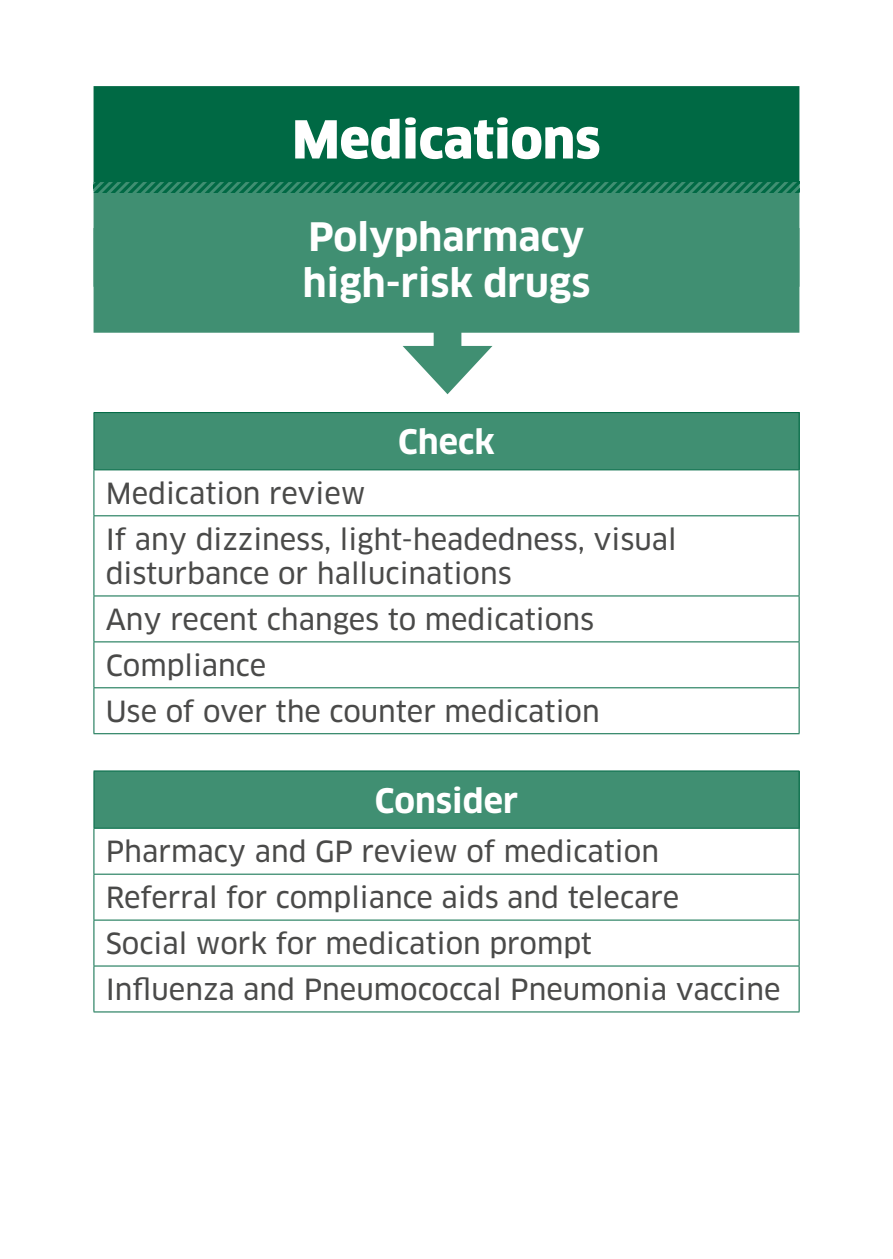
<style>
.page{position:relative;width:893px;height:1259px;background:#fff}
.page>*{position:absolute;margin:0;border:0;box-sizing:border-box;transform-origin:0 0}
.t1{font:900 51px "Clan Pro";color:#fff}
.t2{font:700 38.4px/45.9px "Clan Pro";color:#fff}
.t3{font:700 33px "Clan Pro";color:#fff}
.t4{font:28.5px/45.9px "Clan Pro News";color:#4a4a49}
</style>
<div class="page">
<div style="left:94px;top:86px;width:705px;height:105px;background:#006944"></div>
<div style="left:94px;top:182px;width:705px;height:105px;background:#408f72"></div>
<div style="left:94px;top:228px;width:705px;height:105px;background:#408f72"></div>
<svg style="left:94px;top:182px;width:705px;height:11px"></svg>
<div style="left:434px;top:315px;width:27px;height:50px;background:#408f72"></div>
<svg style="left:403px;top:346px;width:89px;height:48px"></svg>
<div style="left:94px;top:412px;width:705px;height:58px;background:#408f72"></div>
<svg style="left:94px;top:470px;width:705px;height:263px"></svg>
<hr style="left:94px;top:412px;width:705px;height:1px;background:#006944">
<hr style="left:93px;top:413px;width:1px;height:56px;background:#006944">
<hr style="left:799px;top:413px;width:1px;height:56px;background:#006944">
<hr style="left:94px;top:469px;width:705px;height:1px;background:#006944">
<hr style="left:93px;top:470px;width:1px;height:45px;background:#006944">
<hr style="left:799px;top:470px;width:1px;height:45px;background:#006944">
<hr style="left:94px;top:515px;width:705px;height:1px;background:#006944">
<hr style="left:93px;top:516px;width:1px;height:79px;background:#006944">
<hr style="left:799px;top:516px;width:1px;height:79px;background:#006944">
<hr style="left:94px;top:595px;width:705px;height:1px;background:#006944">
<hr style="left:93px;top:596px;width:1px;height:45px;background:#006944">
<hr style="left:799px;top:596px;width:1px;height:45px;background:#006944">
<hr style="left:94px;top:641px;width:705px;height:1px;background:#006944">
<hr style="left:93px;top:642px;width:1px;height:45px;background:#006944">
<hr style="left:799px;top:642px;width:1px;height:45px;background:#006944">
<hr style="left:94px;top:687px;width:705px;height:1px;background:#006944">
<hr style="left:93px;top:688px;width:1px;height:45px;background:#006944">
<hr style="left:799px;top:688px;width:1px;height:45px;background:#006944">
<hr style="left:94px;top:733px;width:705px;height:1px;background:#006944">
<div style="left:94px;top:771px;width:705px;height:57px;background:#408f72"></div>
<svg style="left:94px;top:828px;width:705px;height:183px"></svg>
<hr style="left:94px;top:770px;width:705px;height:1px;background:#006944">
<hr style="left:93px;top:771px;width:1px;height:57px;background:#006944">
<hr style="left:799px;top:771px;width:1px;height:57px;background:#006944">
<hr style="left:94px;top:827px;width:705px;height:1px;background:#006944">
<hr style="left:93px;top:828px;width:1px;height:46px;background:#006944">
<hr style="left:799px;top:828px;width:1px;height:46px;background:#006944">
<hr style="left:94px;top:873px;width:705px;height:1px;background:#006944">
<hr style="left:93px;top:874px;width:1px;height:45px;background:#006944">
<hr style="left:799px;top:874px;width:1px;height:45px;background:#006944">
<hr style="left:94px;top:919px;width:705px;height:1px;background:#006944">
<hr style="left:93px;top:920px;width:1px;height:45px;background:#006944">
<hr style="left:799px;top:920px;width:1px;height:45px;background:#006944">
<hr style="left:94px;top:965px;width:705px;height:1px;background:#006944">
<hr style="left:93px;top:966px;width:1px;height:45px;background:#006944">
<hr style="left:799px;top:966px;width:1px;height:45px;background:#006944">
<hr style="left:94px;top:1011px;width:705px;height:1px;background:#006944">
<h1 class="t1" style="left:292px;top:109px;width:310px">Medications</h1>
<h2 class="t2" style="left:303px;top:214px;width:289px">Polypharmacy high-risk drugs</h2>
<p class="t3" style="left:398px;top:423px;width:98px">Check</p>
<p class="t4" style="left:106px;top:471px;width:573px">Medication review<br>If any dizziness, light-headedness, visual</p>
<p class="t4" style="left:106px;top:551px;width:496px">disturbance or hallucinations<br>Any recent changes to medications<br>Compliance<br>Use of over the counter medication</p>
<p class="t3" style="left:375px;top:781px;width:145px">Consider</p>
<p class="t4" style="left:106px;top:829px;width:676px">Pharmacy and GP review of medication<br>Referral for compliance aids and telecare<br>Social work for medication prompt<br>Influenza and Pneumococcal Pneumonia vaccine</p>
</div>
